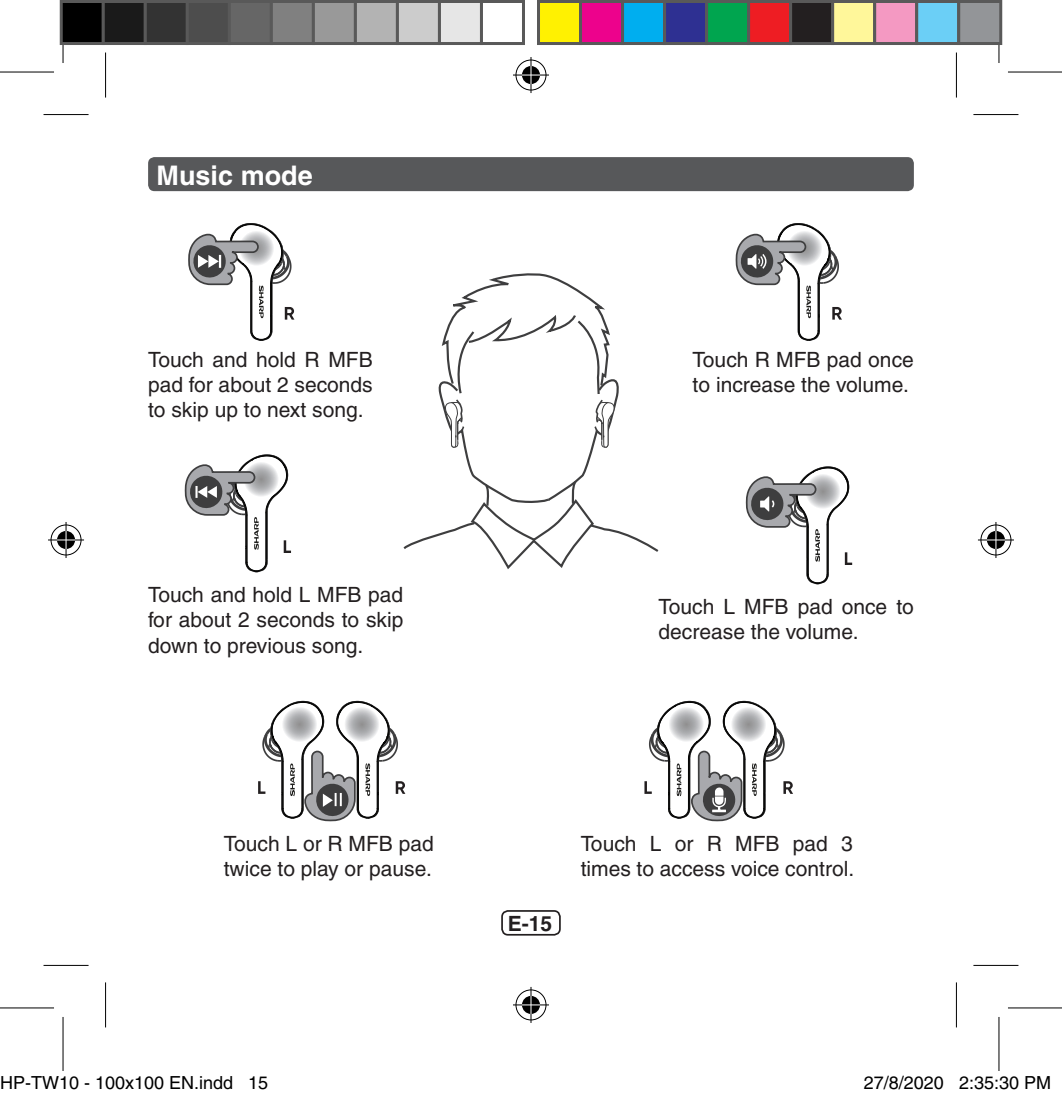
<style>
.page{position:relative;width:1062px;height:1098px;background:#fff}
.page>*{position:absolute;margin:0;border:0;box-sizing:border-box;transform-origin:0 0}
.Title_dark_bar{font:700 27px "Helvetica";color:#fff}
.t1{font:21px/25.2px "Helvetica";color:#231f20}
.t2{font:700 21px "Helvetica";color:#231f20}
.t3{font:18px "Helvetica";color:#000}
</style>
<div class="page">
<div style="left:501px;top:910px;width:59px;height:25px;border:2px solid #231f20;border-radius:6px"></div>
<div style="left:148px;top:157px;width:765px;height:34px;background:#57585a;border-radius:6px"></div>
<svg style="left:403px;top:273px;width:256px;height:296px"></svg>
<svg style="left:184px;top:454px;width:107px;height:119px"></svg>
<svg style="left:188px;top:223px;width:106px;height:118px"></svg>
<svg style="left:258px;top:700px;width:147px;height:122px"></svg>
<svg style="left:644px;top:700px;width:149px;height:122px"></svg>
<svg style="left:745px;top:466px;width:107px;height:119px"></svg>
<svg style="left:735px;top:223px;width:107px;height:118px"></svg>
<svg style="left:44px;top:965px;width:45px;height:1px"></svg>
<svg style="left:973px;top:965px;width:45px;height:1px"></svg>
<svg style="left:956px;top:53px;width:1px;height:45px"></svg>
<svg style="left:956px;top:982px;width:1px;height:45px"></svg>
<hr style="left:44px;top:114px;width:45px;height:1px;background:#000">
<hr style="left:973px;top:114px;width:45px;height:1px;background:#000">
<hr style="left:44px;top:964px;width:45px;height:1px;background:#000">
<hr style="left:973px;top:964px;width:45px;height:1px;background:#000">
<hr style="left:105px;top:53px;width:1px;height:45px;background:#000">
<hr style="left:105px;top:982px;width:1px;height:45px;background:#000">
<hr style="left:955px;top:53px;width:1px;height:45px;background:#000">
<hr style="left:955px;top:982px;width:1px;height:45px;background:#000">
<svg style="left:0;top:72px;width:54px;height:1px"></svg>
<svg style="left:1008px;top:72px;width:53px;height:1px"></svg>
<hr style="left:0;top:71px;width:54px;height:1px;background:#000">
<hr style="left:1007px;top:71px;width:54px;height:1px;background:#000">
<hr style="left:0;top:1007px;width:54px;height:1px;background:#000">
<hr style="left:1007px;top:1007px;width:54px;height:1px;background:#000">
<hr style="left:62px;top:9px;width:2px;height:54px;background:#000">
<hr style="left:62px;top:1016px;width:2px;height:54px;background:#000">
<hr style="left:998px;top:9px;width:1px;height:54px;background:#000">
<hr style="left:998px;top:1016px;width:1px;height:54px;background:#000">
<div style="left:514px;top:58px;width:34px;height:34px;border:4px solid #fff;border-radius:50%"></div>
<hr style="left:513px;top:73px;width:36px;height:4px;background:#fff">
<svg style="left:529px;top:57px;width:4px;height:36px"></svg>
<div style="left:520px;top:64px;width:22px;height:22px;border:4px solid #fff;border-radius:50%"></div>
<div style="left:515px;top:60px;width:31px;height:30px;border:1px solid #000;border-radius:50%"></div>
<hr style="left:513px;top:74px;width:36px;height:2px;background:#000">
<hr style="left:530px;top:57px;width:1px;height:36px;background:#000">
<svg style="left:522px;top:66px;width:18px;height:18px"></svg>
<div style="left:514px;top:988px;width:34px;height:33px;border:4px solid #fff;border-radius:50%"></div>
<hr style="left:513px;top:1003px;width:36px;height:3px;background:#fff">
<svg style="left:529px;top:987px;width:4px;height:35px"></svg>
<div style="left:520px;top:994px;width:22px;height:21px;border:4px solid #fff;border-radius:50%"></div>
<div style="left:515px;top:989px;width:31px;height:31px;border:1px solid #000;border-radius:50%"></div>
<hr style="left:513px;top:1004px;width:36px;height:1px;background:#000">
<hr style="left:530px;top:986px;width:1px;height:36px;background:#000">
<svg style="left:522px;top:995px;width:18px;height:18px"></svg>
<div style="left:49px;top:523px;width:34px;height:34px;border:4px solid #fff;border-radius:50%"></div>
<svg style="left:48px;top:538px;width:36px;height:4px"></svg>
<svg style="left:64px;top:522px;width:4px;height:36px"></svg>
<div style="left:55px;top:529px;width:22px;height:22px;border:4px solid #fff;border-radius:50%"></div>
<div style="left:51px;top:524px;width:30px;height:31px;border:1px solid #000;border-radius:50%"></div>
<hr style="left:48px;top:539px;width:36px;height:1px;background:#000">
<hr style="left:66px;top:522px;width:1px;height:36px;background:#000">
<svg style="left:57px;top:531px;width:18px;height:18px"></svg>
<div style="left:979px;top:523px;width:33px;height:34px;border:4px solid #fff;border-radius:50%"></div>
<svg style="left:978px;top:538px;width:35px;height:4px"></svg>
<hr style="left:994px;top:522px;width:3px;height:36px;background:#fff">
<div style="left:985px;top:529px;width:21px;height:22px;border:4px solid #fff;border-radius:50%"></div>
<div style="left:980px;top:524px;width:31px;height:31px;border:1px solid #000;border-radius:50%"></div>
<hr style="left:977px;top:539px;width:36px;height:1px;background:#000">
<hr style="left:995px;top:522px;width:1px;height:36px;background:#000">
<svg style="left:986px;top:531px;width:18px;height:18px"></svg>
<div style="left:61px;top:2px;width:42px;height:42px;background:#000"></div>
<div style="left:60px;top:0;width:45px;height:45px;border:3px solid #595959"></div>
<div style="left:103px;top:2px;width:42px;height:42px;background:#1a1a1a"></div>
<div style="left:102px;top:0;width:45px;height:45px;border:3px solid #595959"></div>
<div style="left:145px;top:2px;width:42px;height:42px;background:#333"></div>
<div style="left:144px;top:0;width:45px;height:45px;border:3px solid #595959"></div>
<div style="left:187px;top:2px;width:42px;height:42px;background:#4d4d4d"></div>
<div style="left:186px;top:0;width:45px;height:45px;border:3px solid #595959"></div>
<div style="left:229px;top:2px;width:42px;height:42px;background:#666"></div>
<div style="left:228px;top:0;width:45px;height:45px;border:3px solid #595959"></div>
<div style="left:271px;top:2px;width:42px;height:42px;background:#808080"></div>
<div style="left:270px;top:0;width:45px;height:45px;border:3px solid #595959"></div>
<div style="left:313px;top:2px;width:42px;height:42px;background:#999"></div>
<div style="left:312px;top:0;width:45px;height:45px;border:3px solid #595959"></div>
<div style="left:355px;top:2px;width:42px;height:42px;background:#b3b3b3"></div>
<div style="left:354px;top:0;width:45px;height:45px;border:3px solid #595959"></div>
<div style="left:397px;top:2px;width:42px;height:42px;background:#ccc"></div>
<div style="left:396px;top:0;width:45px;height:45px;border:3px solid #595959"></div>
<div style="left:439px;top:2px;width:42px;height:42px;background:#e6e6e6"></div>
<div style="left:438px;top:0;width:45px;height:45px;border:3px solid #595959"></div>
<div style="left:480px;top:0;width:45px;height:45px;border:3px solid #595959"></div>
<div style="left:538px;top:2px;width:42px;height:42px;background:#fff101"></div>
<div style="left:537px;top:0;width:45px;height:45px;border:3px solid #595959"></div>
<div style="left:580px;top:2px;width:42px;height:42px;background:#ed028c"></div>
<div style="left:579px;top:0;width:45px;height:45px;border:3px solid #595959"></div>
<div style="left:622px;top:2px;width:42px;height:42px;background:#00aeef"></div>
<div style="left:621px;top:0;width:45px;height:45px;border:3px solid #595959"></div>
<div style="left:664px;top:2px;width:42px;height:42px;background:#2e3092"></div>
<div style="left:663px;top:0;width:45px;height:45px;border:3px solid #595959"></div>
<div style="left:706px;top:2px;width:42px;height:42px;background:#00a54f"></div>
<div style="left:705px;top:0;width:45px;height:45px;border:3px solid #595959"></div>
<div style="left:748px;top:2px;width:42px;height:42px;background:#ee1d23"></div>
<div style="left:747px;top:0;width:45px;height:45px;border:3px solid #595959"></div>
<div style="left:790px;top:2px;width:42px;height:42px;background:#231f20"></div>
<div style="left:789px;top:0;width:45px;height:45px;border:3px solid #595959"></div>
<div style="left:832px;top:2px;width:42px;height:42px;background:#fff79a"></div>
<div style="left:831px;top:0;width:45px;height:45px;border:3px solid #595959"></div>
<div style="left:874px;top:2px;width:42px;height:42px;background:#f499c2"></div>
<div style="left:873px;top:0;width:45px;height:45px;border:3px solid #595959"></div>
<div style="left:916px;top:2px;width:42px;height:42px;background:#6bcff6"></div>
<div style="left:915px;top:0;width:45px;height:45px;border:3px solid #595959"></div>
<div style="left:958px;top:2px;width:42px;height:42px;background:#939598"></div>
<div style="left:957px;top:0;width:45px;height:45px;border:3px solid #595959"></div>
<div style="left:71px;top:1077px;width:6px;height:11px;border:1px solid #fff;border-radius:50%"></div>
<div style="left:69px;top:1075px;width:10px;height:14px;border:1px solid #fff;border-radius:50%"></div>
<div style="left:107px;top:1077px;width:6px;height:11px;border:1px solid #fff;border-radius:50%"></div>
<div style="left:105px;top:1075px;width:10px;height:14px;border:1px solid #fff;border-radius:50%"></div>
<div style="left:117px;top:1077px;width:6px;height:11px;border:1px solid #fff;border-radius:50%"></div>
<div style="left:115px;top:1075px;width:10px;height:14px;border:1px solid #fff;border-radius:50%"></div>
<svg style="left:123px;top:1077px;width:2px;height:10px"></svg>
<div style="left:146px;top:1077px;width:6px;height:11px;border:1px solid #fff;border-radius:50%"></div>
<div style="left:144px;top:1075px;width:10px;height:14px;border:1px solid #fff;border-radius:50%"></div>
<div style="left:156px;top:1077px;width:6px;height:11px;border:1px solid #fff;border-radius:50%"></div>
<div style="left:154px;top:1075px;width:10px;height:14px;border:1px solid #fff;border-radius:50%"></div>
<div style="left:915px;top:1077px;width:7px;height:11px;border:1px solid #fff;border-radius:50%"></div>
<div style="left:914px;top:1075px;width:9px;height:14px;border:1px solid #fff;border-radius:50%"></div>
<div style="left:935px;top:1077px;width:7px;height:11px;border:1px solid #fff;border-radius:50%"></div>
<div style="left:934px;top:1075px;width:9px;height:14px;border:1px solid #fff;border-radius:50%"></div>
<div style="left:1010px;top:1077px;width:7px;height:11px;border:1px solid #fff;border-radius:50%"></div>
<div style="left:1009px;top:1075px;width:9px;height:14px;border:1px solid #fff;border-radius:50%"></div>
<p class="Title_dark_bar" style="left:157px;top:158px;width:158px">Music mode</p>
<p class="t1" style="left:148px;top:346px;width:226px;text-align:justify">Touch and hold R MFB pad for about 2 seconds to skip up to next song.</p>
<p class="t1" style="left:148px;top:582px;width:257px;text-align:justify">Touch and hold L MFB pad for about 2 seconds to skip down to previous song.</p>
<p class="t1" style="left:692px;top:346px;width:223px">Touch R MFB pad once to increase the volume.</p>
<p class="t1" style="left:658px;top:594px;width:257px">Touch L MFB pad once to decrease the volume.</p>
<p class="t1" style="left:224px;top:830px;width:211px">Touch L or R MFB pad twice to play or pause.</p>
<p class="t1" style="left:580px;top:830px;width:275px">Touch L or R MFB pad 3 times to access voice control.</p>
<p class="t2" style="left:507px;top:910px;width:46px">E-15</p>
<p class="t3" style="left:0;top:1072px;width:270px">HP-TW10 - 100x100 EN.indd 15</p>
<p class="t3" style="left:863px;top:1072px;width:189px">27/8/2020 2:35:30 PM</p>
</div>
